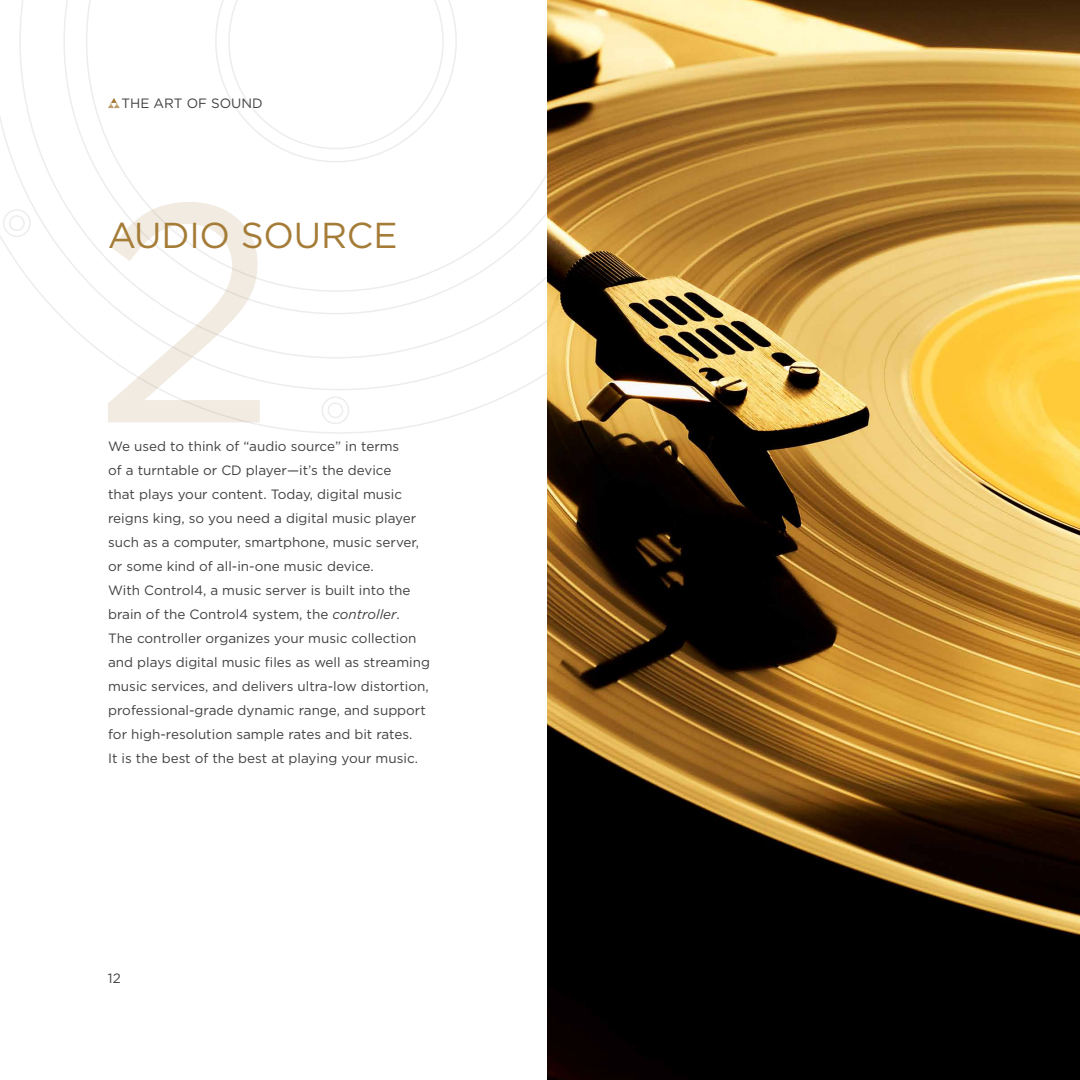
<style>
.page{position:relative;width:1080px;height:1080px;background:#fff}
.page>*{position:absolute;margin:0;border:0;box-sizing:border-box;transform-origin:0 0}
.t1{font:310.5px "Gotham";color:#a57c37}
.t2{font:36px "Gotham";letter-spacing:-.01em;color:#a57c37}
.t3{font:13.5px/24px "Gotham";color:#414042}
.s1{font-style:italic}
</style>
<div class="page">
<svg style="left:0;top:0;width:548px;height:434px"></svg>
<img style="left:548px;top:0;width:532px;height:1080px">
<p class="t3" style="left:121px;top:91px;width:143px">THE ART OF SOUND</p>
<h1 class="t1" style="left:93px;top:114px;width:187px">2</h1>
<h2 class="t2" style="left:108px;top:212px;width:291px">AUDIO SOURCE</h2>
<p class="t3" style="left:108px;top:434px;width:323px">We used to think of “audio source” in terms<br>of a turntable or CD player—it’s the device<br>that plays your content. Today, digital music reigns king, so you need a digital music player such as a computer, smartphone, music server, or some kind of all-in-one music device.<br>With Control4, a music server is built into the brain of the Control4 system, the <span class="s1">controller</span>.<br>The controller organizes your music collection and plays digital music files as well as streaming music services, and delivers ultra-low distortion, professional-grade dynamic range, and support for high-resolution sample rates and bit rates.<br>It is the best of the best at playing your music.</p>
<p class="t3" style="left:108px;top:966px;width:14px">12</p>
</div>
